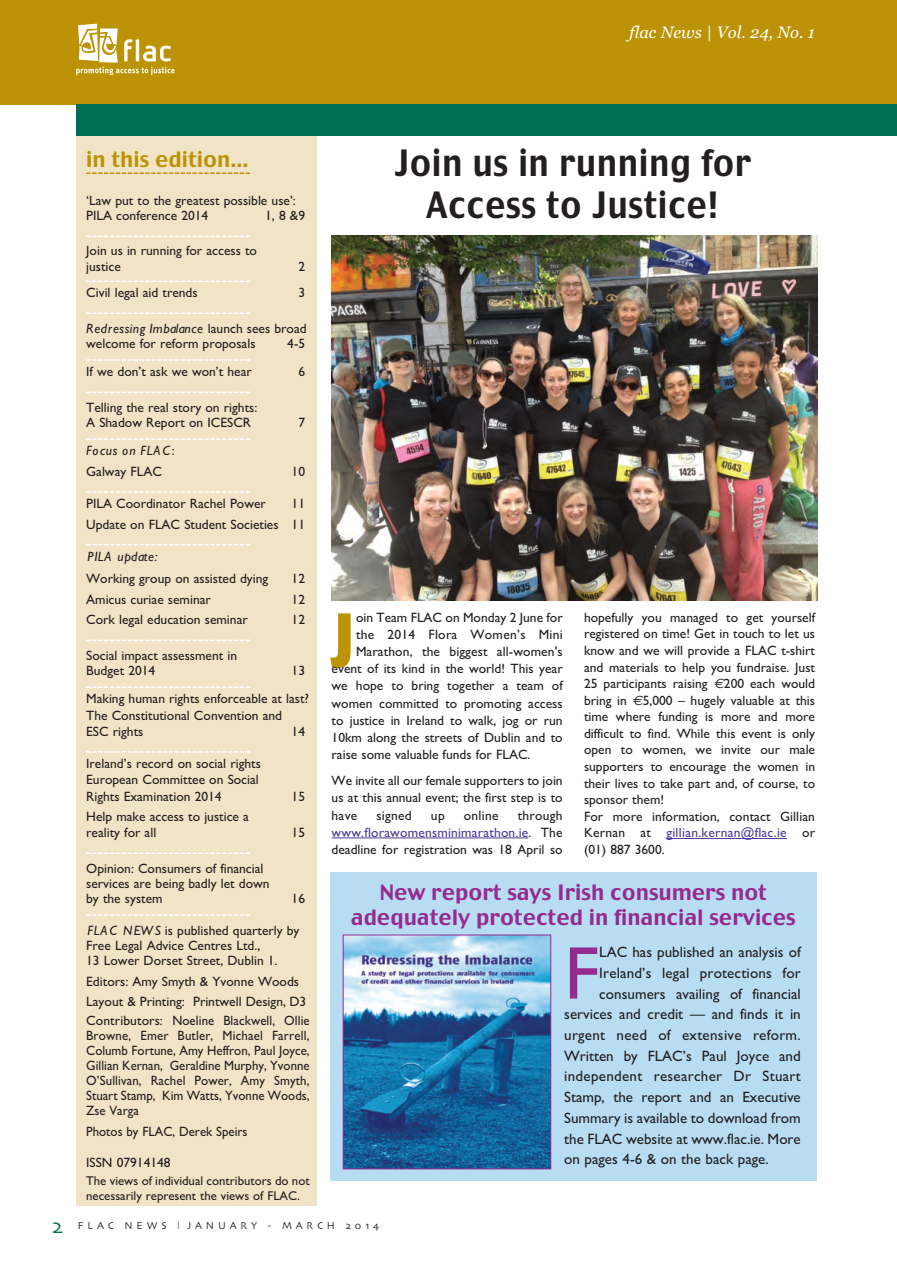
<style>
.page{position:relative;width:897px;height:1265px;background:#fff}
.page>*{position:absolute;margin:0;border:0;box-sizing:border-box;transform-origin:0 0}
.t1{font:74.85px "Gill Sans";color:#952b8f}
.t2{font:700 61.2px "Gill Sans";color:#bc9306}
.t3{font:36px/42px "Charcoal";letter-spacing:.015em;color:#231f20;text-align:center;scale:.9 1}
.t4{font:21px/25.5px "Charcoal";color:#952b8f;text-align:center}
.t5{font:21px "Charcoal";color:#bc9306}
.t6{font:italic 16.5px "Georgia";color:#fff}
.t7{font:15px "Gill Sans";color:#231f20}
.t8{font:15px "Gill Sans";letter-spacing:.02em;color:#231f20}
.t9{font:13.5px/16.5px "Gill Sans";color:#231f20}
.t10{font:13.5px/15px "Gill Sans";color:#231f20;text-align:justify;scale:.95 1}
.t11{font:italic 13.5px/20.4px "Gill Sans";letter-spacing:.05em;color:#231f20}
.t12{font:13.5px "Gill Sans";letter-spacing:.02em;color:#231f20}
.t13{font:12.75px/15px "Gill Sans";color:#231f20}
.t14{font:10.5px "Skia";letter-spacing:.375em;color:#231f20}
.s1{font-style:italic}
.s2{font-style:normal}
.s3{color:#4c3c98}
.s4{font-family:"Euro Sans";font-style:italic}
.s5{font-size:21px;color:#006e53}
.s6{font-family:"Frutiger";color:#6c6d70}
</style>
<div class="page">
<hr style="left:331px;top:837px;width:197px;height:1px;background:#4c3c98">
<hr style="left:666px;top:838px;width:120px;height:1px;background:#4c3c98">
<div style="left:0;top:0;width:896px;height:104px;background:#bc9306"></div>
<div style="left:76px;top:135px;width:240px;height:1070px;background:#f1e4c6"></div>
<svg style="left:86px;top:172px;width:164px;height:2px"></svg>
<svg style="left:86px;top:235px;width:164px;height:2px"></svg>
<svg style="left:86px;top:280px;width:164px;height:2px"></svg>
<svg style="left:86px;top:312px;width:164px;height:2px"></svg>
<svg style="left:86px;top:359px;width:164px;height:2px"></svg>
<svg style="left:86px;top:391px;width:164px;height:2px"></svg>
<svg style="left:86px;top:438px;width:164px;height:2px"></svg>
<svg style="left:86px;top:491px;width:164px;height:1px"></svg>
<svg style="left:86px;top:544px;width:164px;height:1px"></svg>
<svg style="left:86px;top:639px;width:164px;height:2px"></svg>
<svg style="left:86px;top:686px;width:164px;height:2px"></svg>
<svg style="left:86px;top:751px;width:164px;height:1px"></svg>
<svg style="left:86px;top:852px;width:164px;height:2px"></svg>
<svg style="left:86px;top:914px;width:164px;height:1px"></svg>
<div style="left:76px;top:104px;width:820px;height:31px;background:#006e53"></div>
<svg style="left:76px;top:24px;width:98px;height:51px"></svg>
<img style="left:331px;top:236px;width:486px;height:364px">
<div style="left:330px;top:872px;width:486px;height:308px;background:#b8ddf3"></div>
<img style="left:345px;top:936px;width:204px;height:231px">
<div style="left:343px;top:934px;width:208px;height:235px;border:1px solid #952b8f"></div>
<p class="t6" style="left:629px;top:22px;width:187px">flac News | Vol. 24, No. 1</p>
<h3 class="t5" style="left:86px;top:147px;width:163px">in this edition...</h3>
<p class="t9" style="left:86px;top:193px;width:211px;line-height:15px">‘Law put to the greatest possible use’:<br>PILA conference 2014</p>
<p class="t9" style="left:265px;top:207px;width:41px">1, 8 &amp;9</p>
<p class="t9" style="left:86px;top:243px;width:172px;line-height:15px">Join us in running for access to justice</p>
<p class="t9" style="left:298px;top:257px;width:8px">2</p>
<p class="t9" style="left:86px;top:284px;width:113px">Civil legal aid trends</p>
<p class="t9" style="left:298px;top:284px;width:8px">3</p>
<p class="t9" style="left:86px;top:320px;width:222px;line-height:15px"><span class="s1">Redressing Imbalance</span> launch sees broad welcome for reform proposals</p>
<p class="t9" style="left:287px;top:335px;width:19px">4-5</p>
<p class="t9" style="left:86px;top:363px;width:167px">If we don’t ask we won’t hear</p>
<p class="t9" style="left:298px;top:363px;width:8px">6</p>
<p class="t9" style="left:86px;top:400px;width:172px;line-height:15px">Telling the real story on rights:<br>A Shadow report on ICESCr</p>
<p class="t9" style="left:298px;top:414px;width:8px">7</p>
<p class="t11" style="left:86px;top:440px;width:90px">Focus on FLAC<span class="s2">:<br>Galway FLAC</span></p>
<p class="t9" style="left:291px;top:463px;width:15px">10</p>
<p class="t9" style="left:86px;top:495px;width:181px">PILA Coordinator rachel Power</p>
<p class="t9" style="left:86px;top:493px;width:220px;line-height:20.4px;text-align:right">11<br>Update on FLAC Student Societies 11</p>
<p class="t11" style="left:88px;top:546px;width:71px">PILA update:</p>
<p class="t9" style="left:86px;top:570px;width:184px">Working group on assisted dying</p>
<p class="t9" style="left:291px;top:570px;width:15px">12</p>
<p class="t9" style="left:86px;top:591px;width:126px">Amicus curiae seminar</p>
<p class="t9" style="left:291px;top:591px;width:15px">12</p>
<p class="t9" style="left:86px;top:611px;width:163px">Cork legal education seminar</p>
<p class="t9" style="left:291px;top:611px;width:15px">12</p>
<p class="t9" style="left:86px;top:647px;width:152px;line-height:15px">Social impact assessment in<br>Budget 2014</p>
<p class="t9" style="left:86px;top:656px;width:224px;line-height:28.5px;text-align:right">13<br>Making human rights enforceable at last?</p>
<p class="t9" style="left:86px;top:707px;width:197px">The Constitutional Convention and<br>ESC rights</p>
<p class="t9" style="left:291px;top:723px;width:15px">14</p>
<p class="t9" style="left:86px;top:755px;width:176px">Ireland’s record on social rights<br>European Committee on Social rights Examination 2014</p>
<p class="t9" style="left:86px;top:808px;width:164px">Help make access to justice a reality for all</p>
<p class="t9" style="left:291px;top:787px;width:15px">15</p>
<p class="t9" style="left:291px;top:824px;width:15px">15</p>
<p class="t9" style="left:86px;top:860px;width:185px;line-height:15px">opinion: Consumers of financial services are being badly let down by the system</p>
<p class="t9" style="left:291px;top:889px;width:15px">16</p>
<p class="t9" style="left:86px;top:922px;width:215px;line-height:15px"><span class="s1">FLA C NEWS</span> is published quarterly by<br>Free Legal Advice Centres Ltd.,<br>13 Lower Dorset Street, Dublin 1.</p>
<p class="t9" style="left:86px;top:971px;width:225px;line-height:19.8px">Editors: Amy Smyth &amp; Yvonne Woods<br>Layout &amp; Printing: Printwell Design, D3<br>Contributors: Noeline Blackwell, ollie</p>
<p class="t10" style="left:86px;top:1028px;width:237px">Browne, Emer Butler, Michael Farrell, Columb Fortune, Amy Heffron, Paul Joyce, Gillian Kernan, Geraldine Murphy, Yvonne o’Sullivan, rachel Power, Amy Smyth, Stuart Stamp, Kim Watts, Yvonne Woods, Zse Varga</p>
<p class="t10" style="left:86px;top:1124px;width:171px">Photos by FLAC, Derek Speirs</p>
<p class="t9" style="left:86px;top:1154px;width:86px">ISSN 07914148</p>
<p class="t13" style="left:86px;top:1172px;width:225px">The views of individual contributors do not necessarily represent the views of FLAC.</p>
<h3 class="t3" style="left:394px;top:143px;width:398px">Join us in running for<br>Access to Justice!</h3>
<h2 class="t2" style="left:331px;top:598px;width:26px">J</h2>
<p class="t9" style="left:356px;top:609px;width:208px">oin Team FLAC on Monday 2 June for</p>
<p class="t12" style="left:356px;top:626px;width:208px">the 2014 Flora Women’s Mini</p>
<p class="t9" style="left:356px;top:643px;width:208px">Marathon, the biggest all-women's</p>
<p class="t9" style="left:331px;top:660px;width:232px">event of its kind in the world! This year</p>
<p class="t9" style="left:331px;top:677px;width:232px">we hope to bring together a team of</p>
<p class="t9" style="left:331px;top:694px;width:232px">women committed to promoting access</p>
<p class="t9" style="left:331px;top:711px;width:232px">to justice in Ireland to walk, jog or run</p>
<p class="t9" style="left:331px;top:729px;width:232px">10km along the streets of Dublin and to</p>
<p class="t9" style="left:331px;top:746px;width:200px">raise some valuable funds for FLAC.</p>
<p class="t9" style="left:331px;top:772px;width:232px;line-height:17.1px;text-align:justify">We invite all our female supporters to join us at this annual event; the first step is to have</p>
<p class="t9" style="left:331px;top:806px;width:232px;line-height:17.2px;text-align:justify;text-indent:186px">through <span class="s3">www.florawomensminimarathon.ie</span>. The deadline for registration was 18 April so</p>
<p class="t9" style="left:376px;top:806px;width:37px">signed</p>
<p class="t9" style="left:431px;top:806px;width:15px">up</p>
<p class="t9" style="left:464px;top:806px;width:36px">online</p>
<p class="t9" style="left:584px;top:609px;width:232px">hopefully you managed to get yourself registered on time! Get in touch to let us know and we will provide a FLAC t-shirt and materials to help you fundraise. Just 25 participants raising <span class="s4">€</span>200 each would bring in <span class="s4">€</span>5,000 – hugely valuable at this time where funding is more and more difficult to find. While this event is only open to women, we invite our male supporters to encourage the women in their lives to take part and, of course, to sponsor them!<br>For more information, contact Gillian Kernan at <span class="s3">gillian.kernan@flac.ie</span> or (01) 887 3600.</p>
<h3 class="t4" style="left:351px;top:879px;width:446px">New report says Irish consumers not adequately protected in financial services</h3>
<h1 class="t1" style="left:564px;top:928px;width:37px">F</h1>
<p class="t7" style="left:599px;top:943px;width:203px">LAC has published an analysis of</p>
<p class="t7" style="left:599px;top:963px;width:203px">Ireland’s legal protections for</p>
<p class="t7" style="left:599px;top:984px;width:203px">consumers availing of financial</p>
<p class="t7" style="left:564px;top:1005px;width:238px">services and credit — and finds it in</p>
<p class="t8" style="left:564px;top:1025px;width:238px">urgent need of extensive reform.</p>
<p class="t7" style="left:564px;top:1046px;width:238px">Written by FLAC’s Paul Joyce and</p>
<p class="t8" style="left:564px;top:1067px;width:238px">independent researcher Dr Stuart</p>
<p class="t7" style="left:564px;top:1088px;width:238px">Stamp, the report and an Executive</p>
<p class="t7" style="left:564px;top:1108px;width:238px">Summary is available to download from</p>
<p class="t7" style="left:564px;top:1129px;width:238px">the FLAC website at www.flac.ie. More</p>
<p class="t7" style="left:564px;top:1150px;width:206px">on pages 4-6 &amp; on the back page.</p>
<p class="t14" style="left:52px;top:1219px;width:328px"><span class="s5">2</span> FLAC NEWS <span class="s6">l</span> JANUARY - MARCH 2014</p>
</div>
